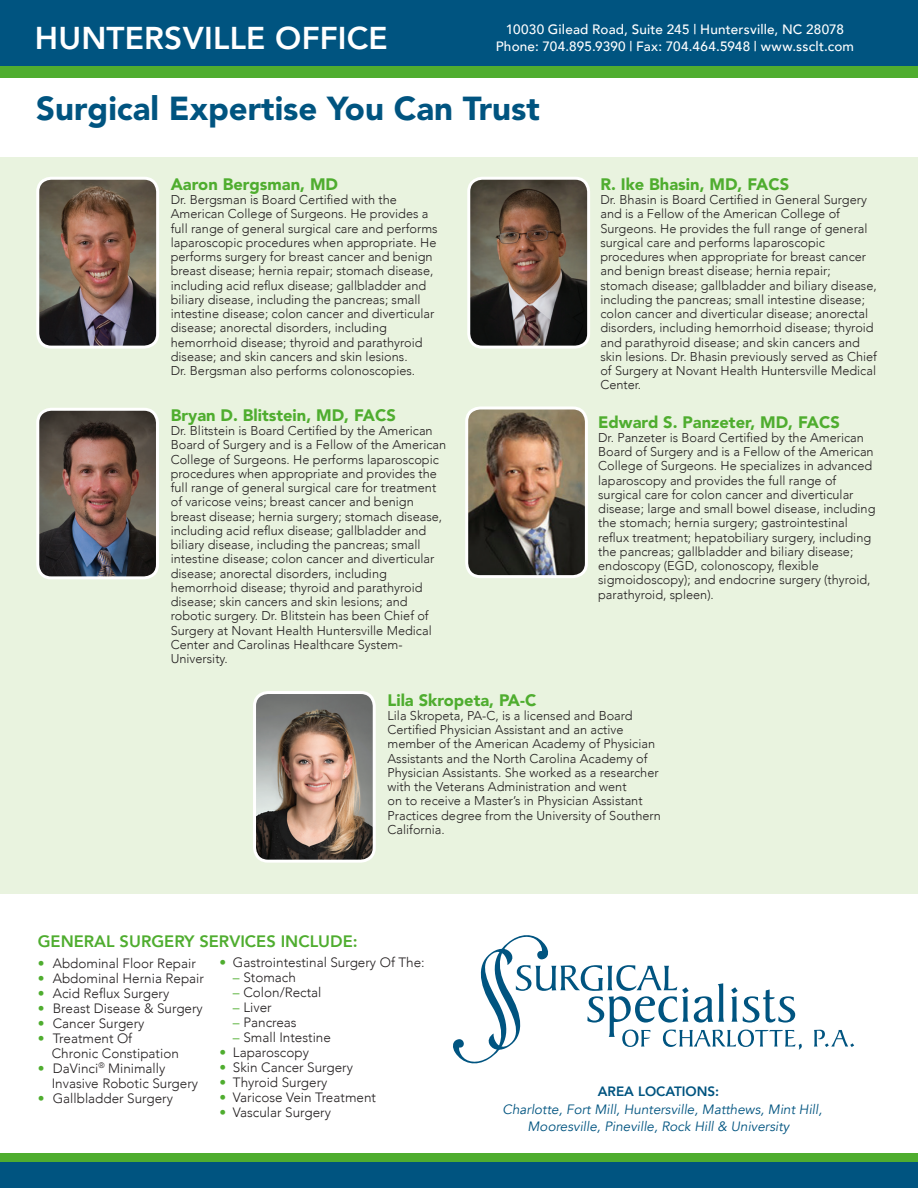
<style>
.page{position:relative;width:918px;height:1188px;background:#fff}
.page>*{position:absolute;margin:0;border:0;box-sizing:border-box;transform-origin:0 0}
.t1{font:900 33px "Avenir";color:#005480}
.Area_Heading{font:800 31.5px "Avenir";letter-spacing:.005em;color:#fff}
.Doc_Name{font:900 16.5px "Avenir";color:#4fad2f}
.t2{font:800 16.5px "Avenir";color:#4fad2f}
.t3{font:300 13.5px "Avenir";color:#231f20}
.t4{font:500 13.5px "Avenir";letter-spacing:.015em;color:#fff}
.t5{font:italic 13.5px "Avenir";color:#005480}
.t6{font:800 13.5px "Avenir";color:#005480}
.Bio{font:300 12.75px/14.2px "Avenir";color:#231f20}
.s1{color:#4fad2f}
</style>
<div class="page">
<div style="left:0;top:158px;width:918px;height:736px;background:#e9f3df"></div>
<img style="left:40px;top:181px;width:115px;height:164px">
<div style="left:36px;top:177px;width:123px;height:172px;border:3px solid #fff;border-radius:13px"></div>
<img style="left:40px;top:412px;width:115px;height:163px">
<div style="left:36px;top:408px;width:123px;height:171px;border:3px solid #fff;border-radius:14px"></div>
<img style="left:257px;top:695px;width:115px;height:164px">
<div style="left:253px;top:691px;width:123px;height:172px;border:3px solid #fff;border-radius:14px"></div>
<img style="left:471px;top:181px;width:115px;height:164px">
<div style="left:467px;top:177px;width:123px;height:172px;border:3px solid #fff;border-radius:13px"></div>
<div style="left:0;top:0;width:918px;height:78px;background:#4fad2f"></div>
<div style="left:0;top:0;width:918px;height:66px;background:#005480"></div>
<div style="left:0;top:1154px;width:918px;height:34px;background:#4fad2f"></div>
<div style="left:0;top:1162px;width:918px;height:26px;background:#005480"></div>
<svg style="left:814px;top:1030px;width:40px;height:17px"></svg>
<svg style="left:453px;top:935px;width:349px;height:129px"></svg>
<img style="left:469px;top:410px;width:115px;height:164px">
<div style="left:465px;top:406px;width:123px;height:172px;border:3px solid #fff;border-radius:14px"></div>
<p class="Area_Heading" style="left:35px;top:14px;width:355px">HUNTERSVILLE OFFICE</p>
<p class="t4" style="left:506px;top:18px;width:340px">10030 Gilead Road, Suite 245 | Huntersville, NC 28078</p>
<p class="t4" style="left:496px;top:35px;width:360px">Phone: 704.895.9390 | Fax: 704.464.5948 | www.ssclt.com</p>
<p class="t1" style="left:36px;top:89px;width:505px">Surgical Expertise You Can Trust</p>
<p class="Doc_Name" style="left:600px;top:174px;width:190px">R. Ike Bhasin, MD, FACS</p>
<p class="Bio" style="left:600px;top:193px;width:278px">Dr. Bhasin is Board Certified in General Surgery and is a Fellow of the American College of Surgeons. He provides the full range of general surgical care and performs laparoscopic procedures when appropriate for breast cancer and benign breast disease; hernia repair; stomach disease; gallbladder and biliary disease, including the pancreas; small intestine disease; colon cancer and diverticular disease; anorectal disorders, including hemorrhoid disease; thyroid and parathyroid disease; and skin cancers and skin lesions. Dr. Bhasin previously served as Chief of Surgery at Novant Health Huntersville Medical Center.</p>
<p class="Doc_Name" style="left:171px;top:174px;width:169px">Aaron Bergsman, MD</p>
<p class="Bio" style="left:171px;top:193px;width:268px">Dr. Bergsman is Board Certified with the American College of Surgeons. He provides a full range of general surgical care and performs laparoscopic procedures when appropriate. He performs surgery for breast cancer and benign breast disease; hernia repair; stomach disease, including acid reflux disease; gallbladder and biliary disease, including the pancreas; small intestine disease; colon cancer and diverticular disease; anorectal disorders, including hemorrhoid disease; thyroid and parathyroid disease; and skin cancers and skin lesions.<br>Dr. Bergsman also performs colonoscopies.</p>
<p class="Doc_Name" style="left:171px;top:405px;width:227px">Bryan D. Blitstein, MD, FACS</p>
<p class="Bio" style="left:171px;top:424px;width:277px">Dr. Blitstein is Board Certified by the American Board of Surgery and is a Fellow of the American College of Surgeons. He performs laparoscopic procedures when appropriate and provides the full range of general surgical care for treatment of varicose veins; breast cancer and benign breast disease; hernia surgery; stomach disease, including acid reflux disease; gallbladder and biliary disease, including the pancreas; small intestine disease; colon cancer and diverticular disease; anorectal disorders, including hemorrhoid disease; thyroid and parathyroid disease; skin cancers and skin lesions; and robotic surgery. Dr. Blitstein has been Chief of Surgery at Novant Health Huntersville Medical Center and Carolinas Healthcare System-University.</p>
<p class="Doc_Name" style="left:388px;top:690px;width:150px">Lila Skropeta, PA-C</p>
<p class="Bio" style="left:388px;top:708px;width:275px">Lila Skropeta, PA-C, is a licensed and Board Certified Physician Assistant and an active member of the American Academy of Physician Assistants and the North Carolina Academy of Physician Assistants. She worked as a researcher with the Veterans Administration and went<br>on to receive a Master’s in Physician Assistant Practices degree from the University of Southern California.</p>
<p class="Doc_Name" style="left:598px;top:412px;width:243px">Edward S. Panzeter, MD, FACS</p>
<p class="Bio" style="left:598px;top:430px;width:279px">Dr. Panzeter is Board Certified by the American Board of Surgery and is a Fellow of the American College of Surgeons. He specializes in advanced laparoscopy and provides the full range of surgical care for colon cancer and diverticular disease; large and small bowel disease, including the stomach; hernia surgery; gastrointestinal reflux treatment; hepatobiliary surgery, including the pancreas; gallbladder and biliary disease; endoscopy (EGD, colonoscopy, flexible sigmoidoscopy); and endocrine surgery (thyroid, parathyroid, spleen).</p>
<p class="t2" style="left:38px;top:928px;width:321px">GENERAL SURGERY SERVICES INCLUDE:</p>
<p class="t3" style="left:38px;top:955px;width:160px"><span class="s1">•</span> Abdominal Floor Repair</p>
<p class="t3" style="left:38px;top:970px;width:168px"><span class="s1">•</span> Abdominal Hernia Repair</p>
<p class="t3" style="left:38px;top:985px;width:133px"><span class="s1">•</span> Acid Reflux Surgery</p>
<p class="t3" style="left:38px;top:1000px;width:167px"><span class="s1">•</span> Breast Disease &amp; Surgery</p>
<p class="t3" style="left:38px;top:1015px;width:108px"><span class="s1">•</span> Cancer Surgery</p>
<p class="t3" style="left:38px;top:1030px;width:96px"><span class="s1">•</span> Treatment Of</p>
<p class="t3" style="left:52px;top:1045px;width:129px">Chronic Constipation</p>
<p class="t3" style="left:38px;top:1060px;width:129px"><span class="s1">•</span> DaVinci<sup>®</sup> Minimally</p>
<p class="t3" style="left:52px;top:1075px;width:148px">Invasive Robotic Surgery</p>
<p class="t3" style="left:38px;top:1090px;width:137px"><span class="s1">•</span> Gallbladder Surgery</p>
<p class="t3" style="left:219px;top:955px;width:207px"><span class="s1">•</span> Gastrointestinal Surgery Of The:</p>
<p class="t3" style="left:233px;top:970px;width:65px"><span class="s1">–</span> Stomach</p>
<p class="t3" style="left:233px;top:985px;width:90px"><span class="s1">–</span> Colon/Rectal</p>
<p class="t3" style="left:233px;top:1000px;width:40px"><span class="s1">–</span> Liver</p>
<p class="t3" style="left:233px;top:1015px;width:65px"><span class="s1">–</span> Pancreas</p>
<p class="t3" style="left:233px;top:1030px;width:100px"><span class="s1">–</span> Small Intestine</p>
<p class="t3" style="left:219px;top:1045px;width:91px"><span class="s1">•</span> Laparoscopy</p>
<p class="t3" style="left:219px;top:1060px;width:135px"><span class="s1">•</span> Skin Cancer Surgery</p>
<p class="t3" style="left:219px;top:1075px;width:110px"><span class="s1">•</span> Thyroid Surgery</p>
<p class="t3" style="left:219px;top:1090px;width:158px"><span class="s1">•</span> Varicose Vein Treatment</p>
<p class="t3" style="left:219px;top:1105px;width:113px"><span class="s1">•</span> Vascular Surgery</p>
<p class="t6" style="left:598px;top:1081px;width:123px">AREA LOCATIONS:</p>
<p class="t5" style="left:503px;top:1101px;width:321px">Charlotte, Fort Mill, Huntersville, Matthews, Mint Hill,</p>
<p class="t5" style="left:528px;top:1118px;width:263px">Mooresville, Pineville, Rock Hill &amp; University</p>
</div>
